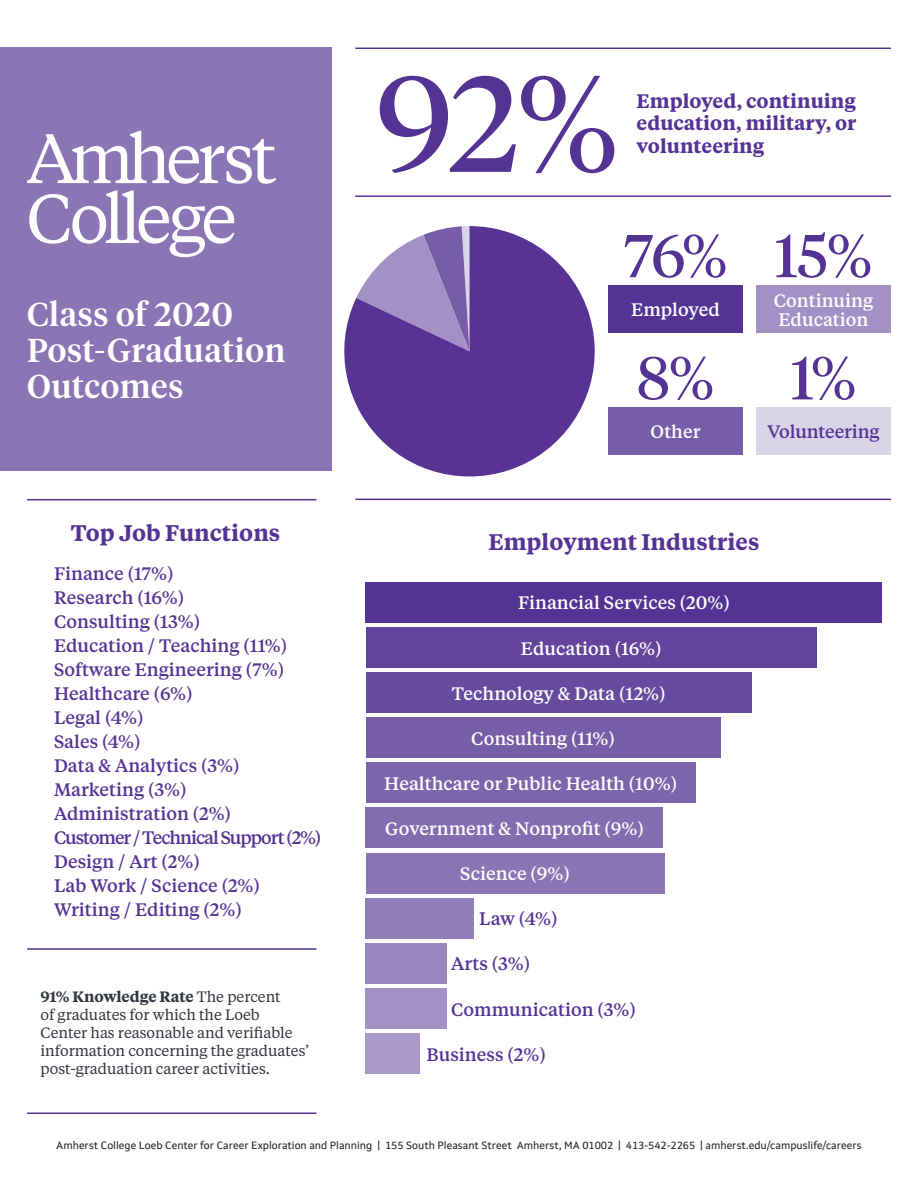
<style>
.page{position:relative;width:918px;height:1188px;background:#fff}
.page>*{position:absolute;margin:0;border:0;box-sizing:border-box;transform-origin:0 0}
.t1{font:135px "Tiempos Headline";color:#553394}
.t2{font:60.15px "Tiempos Headline";color:#553394}
.t3{font:500 33px "Tiempos Headline";letter-spacing:.02em;color:#fff}
.Header_1{font:600 22.5px "Tiempos Text";color:#553394}
.t4{font:600 19.5px/22.5px "Tiempos Text";color:#553394;text-align:justify}
.t5{font:500 18px "Tiempos Text";color:#553394}
.t6{font:500 18px/19.5px "Tiempos Text";color:#fff}
.t7{font:500 18px "Tiempos Text";letter-spacing:-.06em;color:#553394}
.t8{font:15px/18px "Tiempos Text";letter-spacing:-.005em;color:#323640}
.t9{font:10.5px "Setimo";color:#231f20}
.s1{font-weight:600}
</style>
<div class="page">
<div style="left:0;top:48px;width:332px;height:423px;background:#8b75b5"></div>
<div style="left:608px;top:286px;width:135px;height:47px;background:#553394"></div>
<div style="left:756px;top:286px;width:135px;height:47px;background:#a291c4"></div>
<div style="left:608px;top:407px;width:135px;height:48px;background:#775da7"></div>
<div style="left:756px;top:407px;width:135px;height:48px;background:#dad4e9"></div>
<hr style="left:355px;top:195px;width:536px;height:2px;background:#553394">
<hr style="left:355px;top:48px;width:536px;height:1px;background:#553394">
<div style="left:366px;top:582px;width:516px;height:40px;background:#553394"></div>
<div style="left:366px;top:627px;width:450px;height:41px;background:#63439b"></div>
<div style="left:366px;top:672px;width:386px;height:41px;background:#684b9e"></div>
<div style="left:366px;top:717px;width:354px;height:41px;background:#775da7"></div>
<div style="left:366px;top:763px;width:330px;height:40px;background:#7d65ac"></div>
<div style="left:366px;top:808px;width:297px;height:40px;background:#836cb0"></div>
<div style="left:366px;top:853px;width:298px;height:40px;background:#8b75b5"></div>
<div style="left:366px;top:898px;width:108px;height:41px;background:#927eba"></div>
<div style="left:366px;top:943px;width:81px;height:41px;background:#9a87bf"></div>
<div style="left:366px;top:988px;width:81px;height:41px;background:#a291c4"></div>
<div style="left:366px;top:1033px;width:54px;height:41px;background:#aa9aca"></div>
<hr style="left:355px;top:499px;width:536px;height:1px;background:#553394">
<hr style="left:27px;top:948px;width:289px;height:2px;background:#553394">
<hr style="left:27px;top:499px;width:289px;height:1px;background:#553394">
<hr style="left:27px;top:1113px;width:289px;height:1px;background:#553394">
<svg style="left:344px;top:226px;width:251px;height:251px;fill:#573394"></svg>
<svg style="left:27px;top:131px;width:249px;height:53px"></svg>
<svg style="left:29px;top:190px;width:205px;height:67px"></svg>
<p class="t3" style="left:27px;top:292px;width:207px">Class of 2020</p>
<p class="t3" style="left:27px;top:328px;width:260px">Post-Graduation</p>
<p class="t3" style="left:27px;top:364px;width:158px">Outcomes</p>
<p class="Header_1" style="left:71px;top:517px;width:211px">Top Job Functions</p>
<p class="t5" style="left:54px;top:562px;width:121px">Finance (17%)</p>
<p class="t5" style="left:54px;top:586px;width:132px">Research (16%)</p>
<p class="t5" style="left:54px;top:610px;width:148px">Consulting (13%)</p>
<p class="t5" style="left:54px;top:634px;width:235px">Education / Teaching (11%)</p>
<p class="t5" style="left:54px;top:658px;width:232px">Software Engineering (7%)</p>
<p class="t5" style="left:54px;top:682px;width:140px">Healthcare (6%)</p>
<p class="t5" style="left:54px;top:706px;width:91px">Legal (4%)</p>
<p class="t5" style="left:54px;top:730px;width:88px">Sales (4%)</p>
<p class="t5" style="left:54px;top:754px;width:187px">Data &amp; Analytics (3%)</p>
<p class="t5" style="left:54px;top:778px;width:134px">Marketing (3%)</p>
<p class="t5" style="left:54px;top:802px;width:179px">Administration (2%)</p>
<p class="t7" style="left:54px;top:826px;width:269px">Customer / Technical Support (2%)</p>
<p class="t5" style="left:54px;top:850px;width:147px">Design / Art (2%)</p>
<p class="t5" style="left:54px;top:874px;width:207px">Lab Work / Science (2%)</p>
<p class="t5" style="left:54px;top:898px;width:189px">Writing / Editing (2%)</p>
<p class="t8" style="left:40px;top:988px;width:270px"><span class="s1">91% Knowledge Rate</span> The percent<br>of graduates for which the Loeb Center has reasonable and verifiable information concerning the graduates’ post-graduation career activities.</p>
<p class="t1" style="left:376px;top:32px;width:244px">92%</p>
<p class="t4" style="left:637px;top:89px;width:221px">Employed, continuing education, military, or volunteering</p>
<p class="t2" style="left:624px;top:215px;width:105px">76%</p>
<p class="t6" style="left:631px;top:299px;width:90px">Employed</p>
<p class="t2" style="left:637px;top:337px;width:79px">8%</p>
<p class="t6" style="left:651px;top:421px;width:51px">Other</p>
<p class="t2" style="left:775px;top:215px;width:99px">15%</p>
<p class="t6" style="left:774px;top:290px;width:101px">Continuing<br>Education</p>
<p class="t2" style="left:791px;top:337px;width:67px">1%</p>
<p class="t5" style="left:767px;top:419px;width:114px">Volunteering</p>
<p class="Header_1" style="left:488px;top:526px;width:272px">Employment Industries</p>
<p class="t6" style="left:518px;top:592px;width:213px">Financial Services (20%)</p>
<p class="t6" style="left:521px;top:638px;width:142px">Education (16%)</p>
<p class="t6" style="left:452px;top:683px;width:215px">Technology &amp; Data (12%)</p>
<p class="t6" style="left:471px;top:728px;width:145px">Consulting (11%)</p>
<p class="t6" style="left:384px;top:773px;width:294px">Healthcare or Public Health (10%)</p>
<p class="t6" style="left:385px;top:818px;width:260px">Government &amp; Nonprofit (9%)</p>
<p class="t6" style="left:460px;top:863px;width:111px">Science (9%)</p>
<p class="t5" style="left:479px;top:907px;width:80px">Law (4%)</p>
<p class="t5" style="left:451px;top:952px;width:80px">Arts (3%)</p>
<p class="t5" style="left:451px;top:997px;width:186px">Communication (3%)</p>
<p class="t5" style="left:427px;top:1042px;width:121px">Business (2%)</p>
<p class="t9" style="left:56px;top:1139px;width:807px">Amherst College Loeb Center for Career Exploration and Planning | 155 South Pleasant Street Amherst, MA 01002 | 413-542-2265 | amherst.edu/campuslife/careers</p>
</div>
